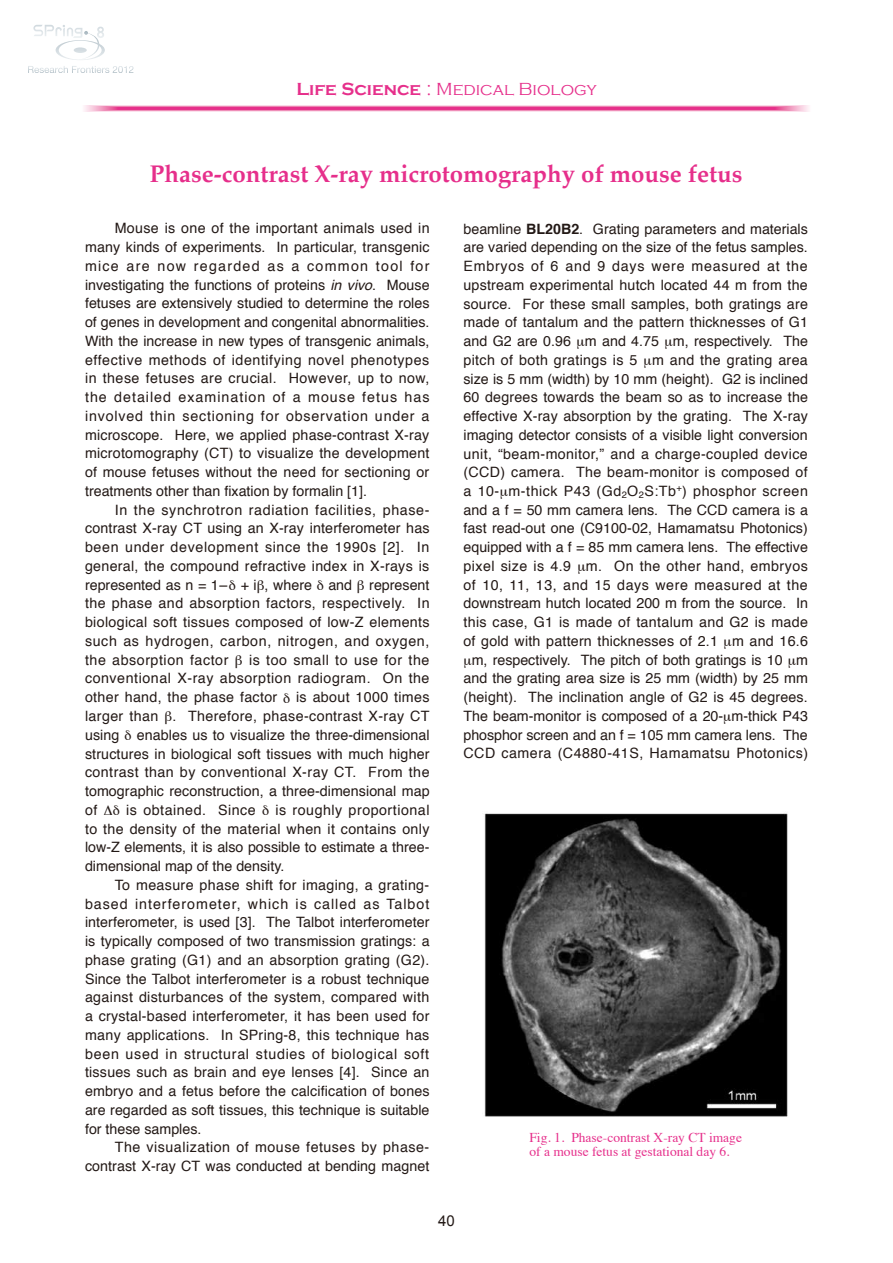
<style>
.page{position:relative;width:893px;height:1263px;background:#fff}
.page>*{position:absolute;margin:0;border:0;box-sizing:border-box;transform-origin:0 0}
.t1{font:700 24px "Palatino";color:#e62f8b}
.t2{font:300 18px "Copperplate Gothic";color:#e62f8b}
.t3{font:15px "Arial";color:#231916}
.t4{font:14.25px/18.8px "Helvetica";letter-spacing:.015em;color:#231916;text-align:justify}
.t5{font:14.25px "Helvetica";letter-spacing:.035em;color:#231916}
.t6{font:14.25px "Helvetica";letter-spacing:.04em;color:#231916}
.t7{font:14.25px "Helvetica";letter-spacing:.045em;color:#231916}
.t8{font:14.25px "Helvetica";letter-spacing:.07em;color:#231916}
.t9{font:14.25px "Helvetica";letter-spacing:.05em;color:#231916}
.t10{font:14.25px "Helvetica";letter-spacing:.06em;color:#231916}
.t11{font:14.25px "Helvetica";letter-spacing:.09em;color:#231916}
.t12{font:13.5px/13.5px "Times";color:#e62f8b}
.s1{font-weight:700}
.s2{font-style:italic}
</style>
<div class="page">
<svg style="left:33px;top:25px;width:72px;height:35px"></svg>
<svg style="left:28px;top:66px;width:105px;height:7px"></svg>
<svg style="left:83px;top:105px;width:727px;height:6px"></svg>
<div style="left:96px;top:106px;width:700px;height:5px;background:#f3afcd"></div>
<svg style="left:99px;top:106px;width:695px;height:4px"></svg>
<hr style="left:113px;top:107px;width:667px;height:3px;background:#e95c9c">
<hr style="left:113px;top:107px;width:667px;height:2px;background:#e9589a">
<hr style="left:114px;top:107px;width:665px;height:2px;background:#e85197">
<hr style="left:115px;top:107px;width:663px;height:2px;background:#e84a94">
<hr style="left:116px;top:108px;width:661px;height:1px;background:#e74191">
<hr style="left:117px;top:108px;width:659px;height:1px;background:#e7388e">
<hr style="left:118px;top:108px;width:657px;height:1px;background:#e62f8b">
<img style="left:484px;top:813px;width:304px;height:304px">
<p class="t2" style="left:296px;top:79px;width:302px"><span class="s1">Life Science</span> : Medical Biology</p>
<p class="t1" style="left:150px;top:154px;width:594px">Phase-contrast X-ray microtomography of mouse fetus</p>
<p class="t4" style="left:115px;top:219px;width:316px">Mouse is one of the important animals used in</p>
<p class="t4" style="left:85px;top:238px;width:346px">many kinds of experiments. In particular, transgenic</p>
<p class="t11" style="left:85px;top:255px;width:346px">mice are now regarded as a common tool for</p>
<p class="t4" style="left:85px;top:276px;width:346px">investigating the functions of proteins <span class="s2">in vivo</span>. Mouse</p>
<p class="t4" style="left:85px;top:294px;width:346px">fetuses are extensively studied to determine the roles</p>
<p class="t4" style="left:85px;top:313px;width:346px">of genes in development and congenital abnormalities.</p>
<p class="t4" style="left:85px;top:332px;width:346px">With the increase in new types of transgenic animals,</p>
<p class="t6" style="left:85px;top:349px;width:346px">effective methods of identifying novel phenotypes</p>
<p class="t5" style="left:85px;top:367px;width:346px">in these fetuses are crucial. However, up to now,</p>
<p class="t8" style="left:85px;top:386px;width:346px">the detailed examination of a mouse fetus has</p>
<p class="t10" style="left:85px;top:405px;width:346px">involved thin sectioning for observation under a</p>
<p class="t4" style="left:85px;top:426px;width:346px">microscope. Here, we applied phase-contrast X-ray</p>
<p class="t4" style="left:85px;top:444px;width:346px">microtomography (CT) to visualize the development</p>
<p class="t4" style="left:85px;top:463px;width:346px">of mouse fetuses without the need for sectioning or</p>
<p class="t4" style="left:85px;top:482px;width:283px">treatments other than fixation by formalin [1].</p>
<p class="t7" style="left:115px;top:499px;width:316px">In the synchrotron radiation facilities, phase-</p>
<p class="t4" style="left:85px;top:519px;width:346px">contrast X-ray CT using an X-ray interferometer has</p>
<p class="t7" style="left:85px;top:536px;width:346px">been under development since the 1990s [2]. In</p>
<p class="t4" style="left:85px;top:557px;width:346px">general, the compound refractive index in X-rays is</p>
<p class="t4" style="left:85px;top:576px;width:346px">represented as n = 1– + i , where and represent</p>
<p class="t4" style="left:85px;top:594px;width:346px">the phase and absorption factors, respectively. In</p>
<p class="t4" style="left:85px;top:613px;width:346px">biological soft tissues composed of low-Z elements</p>
<p class="t6" style="left:85px;top:630px;width:346px">such as hydrogen, carbon, nitrogen, and oxygen,</p>
<p class="t6" style="left:85px;top:649px;width:145px">the absorption factor</p>
<p class="t4" style="left:85px;top:651px;width:346px;text-indent:164px">is too small to use for the conventional X-ray absorption radiogram. On the other hand, the phase factor</p>
<p class="t4" style="left:85px;top:688px;width:346px;text-indent:211px">is about 1000 times larger than . Therefore, phase-contrast X-ray CT using enables us to visualize the three-dimensional structures in biological soft tissues with much higher contrast than by conventional X-ray CT. From the tomographic reconstruction, a three-dimensional map of</p>
<p class="t5" style="left:126px;top:799px;width:131px">is obtained. Since</p>
<p class="t5" style="left:275px;top:799px;width:156px">is roughly proportional</p>
<p class="t4" style="left:85px;top:819px;width:346px">to the density of the material when it contains only</p>
<p class="t4" style="left:85px;top:838px;width:346px">low-Z elements, it is also possible to estimate a three-</p>
<p class="t4" style="left:85px;top:857px;width:201px">dimensional map of the density.</p>
<p class="t4" style="left:115px;top:876px;width:316px">To measure phase shift for imaging, a grating-</p>
<p class="t8" style="left:85px;top:892px;width:346px">based interferometer, which is called as Talbot</p>
<p class="t4" style="left:85px;top:913px;width:346px">interferometer, is used [3]. The Talbot interferometer</p>
<p class="t4" style="left:85px;top:932px;width:346px">is typically composed of two transmission gratings: a</p>
<p class="t4" style="left:85px;top:951px;width:346px">phase grating (G1) and an absorption grating (G2).</p>
<p class="t4" style="left:85px;top:970px;width:346px">Since the Talbot interferometer is a robust technique</p>
<p class="t4" style="left:85px;top:988px;width:346px">against disturbances of the system, compared with</p>
<p class="t4" style="left:85px;top:1007px;width:346px">a crystal-based interferometer, it has been used for</p>
<p class="t4" style="left:85px;top:1026px;width:346px">many applications. In SPring-8, this technique has</p>
<p class="t9" style="left:85px;top:1042px;width:346px">been used in structural studies of biological soft</p>
<p class="t4" style="left:85px;top:1063px;width:346px">tissues such as brain and eye lenses [4]. Since an</p>
<p class="t4" style="left:85px;top:1082px;width:346px">embryo and a fetus before the calcification of bones</p>
<p class="t4" style="left:85px;top:1101px;width:346px">are regarded as soft tissues, this technique is suitable</p>
<p class="t4" style="left:85px;top:1120px;width:118px">for these samples.</p>
<p class="t5" style="left:115px;top:1136px;width:316px">The visualization of mouse fetuses by phase-</p>
<p class="t4" style="left:85px;top:1157px;width:346px">contrast X-ray CT was conducted at bending magnet</p>
<p class="t4" style="left:463px;top:220px;width:346px;text-align:center">beamline <span class="s1">BL20B2</span>. Grating parameters and materials are varied depending on the size of the fetus samples.<br>Embryos of 6 and 9 days were measured at the upstream experimental hutch located 44 m from the source. For these small samples, both gratings are made of tantalum and the pattern thicknesses of G1 and G2 are 0.96 m and 4.75 m, respectively. The pitch of both gratings is 5 m and the grating area size is 5 mm (width) by 10 mm (height). G2 is inclined 60 degrees towards the beam so as to increase the effective X-ray absorption by the grating. The X-ray imaging detector consists of a visible light conversion unit, “beam-monitor,” and a charge-coupled device (CCD) camera. The beam-monitor is composed of a 10- m-thick P43 (Gd<sub>2</sub>O<sub>2</sub>S:Tb<sup>+</sup>) phosphor screen and a f = 50 mm camera lens. The CCD camera is a fast read-out one (C9100-02, Hamamatsu Photonics) equipped with a f = 85 mm camera lens. The effective pixel size is 4.9 m. On the other hand, embryos of 10, 11, 13, and 15 days were measured at the downstream hutch located 200 m from the source. In this case, G1 is made of tantalum and G2 is made of gold with pattern thicknesses of 2.1 m and 16.6 m, respectively. The pitch of both gratings is 10 m and the grating area size is 25 mm (width) by 25 mm (height). The inclination angle of G2 is 45 degrees.<br>The beam-monitor is composed of a 20- m-thick P43 phosphor screen and an f = 105 mm camera lens. The CCD camera (C4880-41S, Hamamatsu Photonics)</p>
<p class="t12" style="left:529px;top:1130px;width:214px">Fig. 1. Phase-contrast X-ray CT image of a mouse fetus at gestational day 6.</p>
<p class="t3" style="left:438px;top:1211px;width:18px">40</p>
</div>
